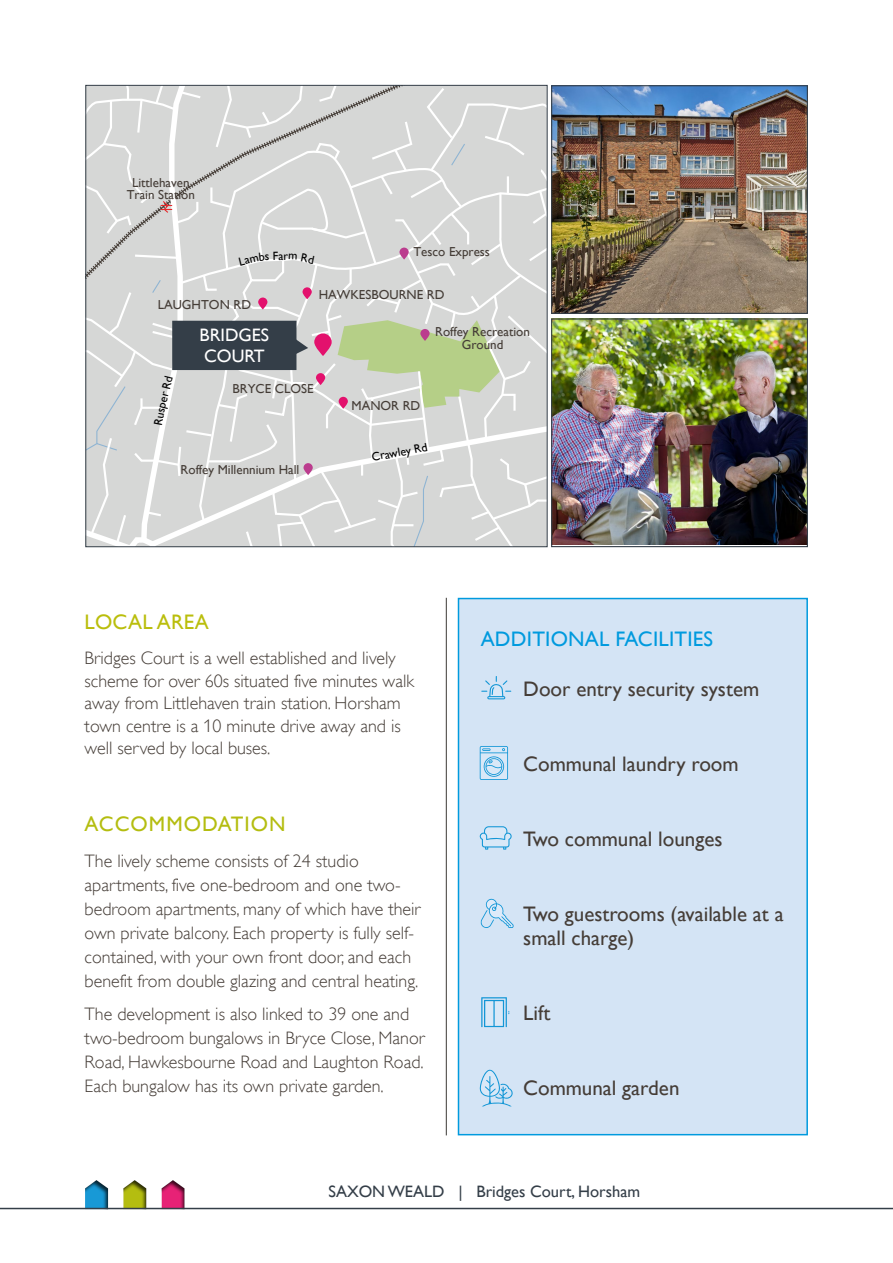
<style>
.page{position:relative;width:893px;height:1263px;background:#fff}
.page>*{position:absolute;margin:0;border:0;box-sizing:border-box;transform-origin:0 0}
.t1{font:21px/24px "Gill Alt One";color:#453d37}
.t2{font:21px "Gill Alt One";letter-spacing:.01em;color:#009ade}
.t3{font:21px "Gill Alt One";letter-spacing:.05em;color:#b4bd10}
.t4{font:21px "Gill Alt One";letter-spacing:.01em;color:#babe0c}
.t5{font:300 18px/24px "Gill Alt One";color:#453d37}
.t6{font:18px/21.6px "Gill Alt One";color:#fff}
.t7{font:16.5px "Gill Alt One";color:#343e48}
.t8{font:13.05px/12.6px "Gill Alt One";color:#453d37;text-align:center}
.t9{font:12px "Gill Alt One";color:#000}
</style>
<div class="page">
<div style="left:148px;top:1170px;width:51px;height:42px;background:#000;opacity:.75"></div>
<div style="left:110px;top:1170px;width:51px;height:42px;background:#000;opacity:.75"></div>
<div style="left:73px;top:1170px;width:49px;height:42px;background:#000;opacity:.75"></div>
<hr style="left:0;top:1208px;width:893px;height:1px;background:#343e48">
<div style="left:458px;top:598px;width:350px;height:537px;background:#d4e4f5;border:2px solid #009ade"></div>
<img style="left:553px;top:87px;width:253px;height:225px">
<div style="left:551px;top:85px;width:257px;height:229px;border:1px solid #343e48"></div>
<img style="left:553px;top:320px;width:253px;height:225px">
<div style="left:551px;top:318px;width:257px;height:229px;border:1px solid #343e48"></div>
<hr style="left:446px;top:598px;width:1px;height:537px;background:#3c3935">
<svg style="left:480px;top:898px;width:34px;height:30px"></svg>
<svg style="left:479px;top:826px;width:33px;height:24px"></svg>
<svg style="left:480px;top:746px;width:28px;height:34px"></svg>
<svg style="left:480px;top:1069px;width:33px;height:37px"></svg>
<svg style="left:481px;top:997px;width:29px;height:30px"></svg>
<svg style="left:481px;top:676px;width:30px;height:23px"></svg>
<svg style="left:86px;top:85px;width:461px;height:462px;background:#d2d3d0"></svg>
<p class="t8" style="left:127px;top:176px;width:70px">Littlehaven<br>Train Station</p>
<p class="t9" style="left:265px;top:249px;width:25px;rotate:-1deg">s Far</p>
<p class="t8" style="left:158px;top:298px;width:95px">LAUGHTON RD</p>
<p class="t6" style="left:200px;top:323px;width:71px">BRIDGES<br>COURT</p>
<p class="t8" style="left:413px;top:245px;width:78px">Tesco Express</p>
<p class="t8" style="left:319px;top:288px;width:127px">HAWKESBOURNE RD</p>
<p class="t8" style="left:435px;top:325px;width:96px">Roffey Recreation<br>Ground</p>
<p class="t9" style="left:154px;top:406px;width:35px;rotate:-76deg">per Rd</p>
<p class="t8" style="left:232px;top:382px;width:83px">BRYCE CLOSE</p>
<p class="t8" style="left:181px;top:463px;width:120px">Roffey Millennium Hall</p>
<p class="t8" style="left:352px;top:399px;width:70px">MANOR RD</p>
<p class="t9" style="left:370px;top:450px;width:41px;rotate:-10deg">Crawley</p>
<p class="t4" style="left:85px;top:610px;width:126px">LOCAL AREA</p>
<p class="t5" style="left:85px;top:647px;width:331px;line-height:22.5px">Bridges Court is a well established and lively scheme for over 60s situated five minutes walk away from Littlehaven train station. Horsham town centre is a 10 minute drive away and is well served by local buses.</p>
<p class="t3" style="left:85px;top:811px;width:202px">ACCOMMODATION</p>
<p class="t5" style="left:85px;top:849px;width:337px">The lively scheme consists of 24 studio apartments, five one-bedroom and one two&shy;bedroom apartments, many of which have their own private balcony. Each property is fully self&shy;contained, with your own front door, and each benefit from double glazing and central heating.</p>
<p class="t5" style="left:85px;top:1002px;width:342px">The development is also linked to 39 one and two-bedroom bungalows in Bryce Close, Manor Road, Hawkesbourne Road and Laughton Road.<br>Each bungalow has its own private garden.</p>
<p class="t2" style="left:481px;top:627px;width:234px">ADDITIONAL FACILITIES</p>
<p class="t1" style="left:523px;top:676px;width:238px">Door entry security system</p>
<p class="t1" style="left:523px;top:751px;width:217px">Communal laundry room</p>
<p class="t1" style="left:523px;top:826px;width:201px">Two communal lounges</p>
<p class="t1" style="left:523px;top:901px;width:262px">Two guestrooms (available at a small charge)</p>
<p class="t1" style="left:523px;top:1000px;width:29px">Lift</p>
<p class="t1" style="left:523px;top:1075px;width:158px">Communal garden</p>
<p class="t7" style="left:328px;top:1182px;width:313px">SAXON WEALD | Bridges Court, Horsham</p>
</div>
